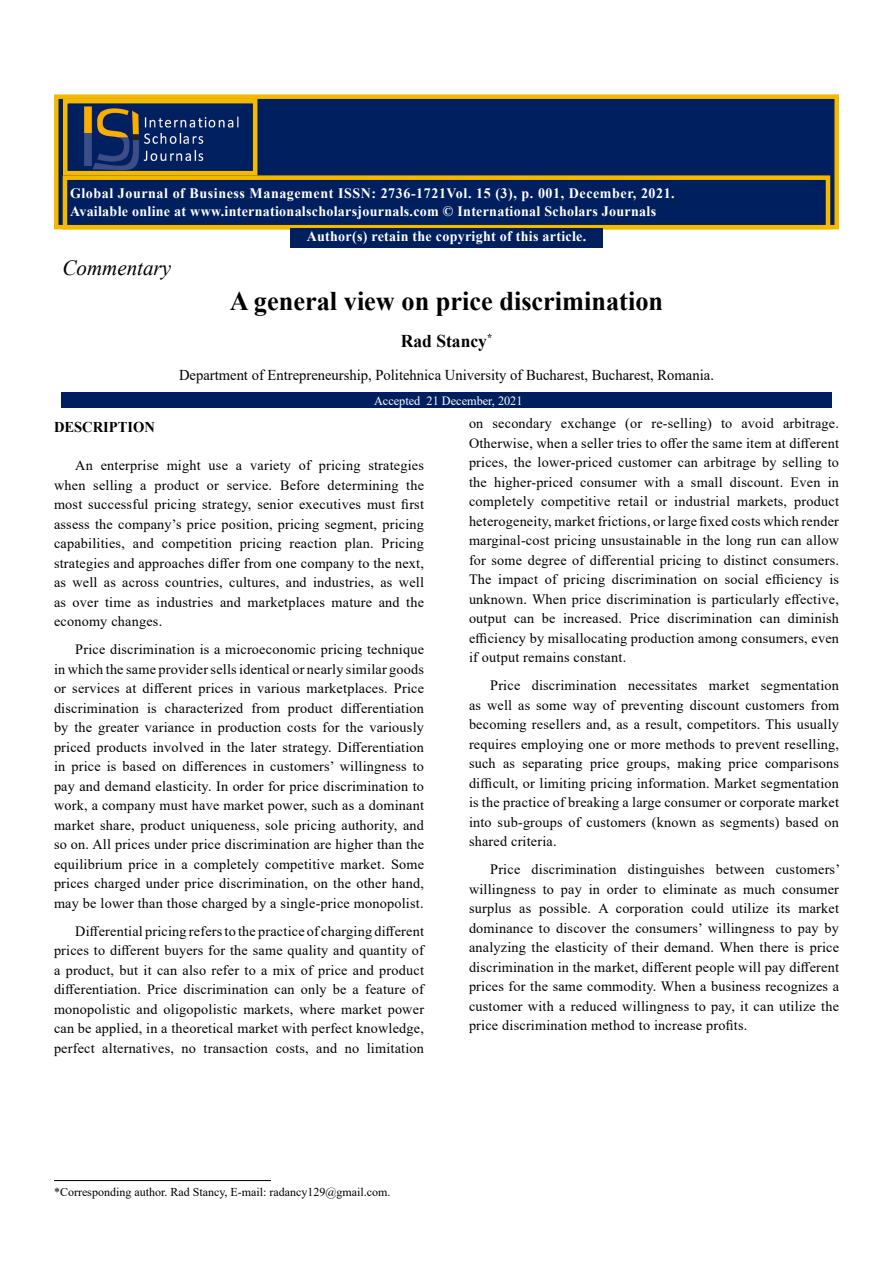
<style>
.page{position:relative;width:893px;height:1263px;background:#fff}
.page>*{position:absolute;margin:0;border:0;box-sizing:border-box;transform-origin:0 0}
.t1{font:700 27px "Times New Roman";color:#000}
.t2{font:italic 21.6px "Times New Roman";color:#000}
.t3{font:700 18px "Times New Roman";color:#000}
.t4{font:15px "Times New Roman";color:#000}
.t5{font:700 15px "Times New Roman";color:#000}
.t6{font:700 14.4px/17.2px "Times New Roman";letter-spacing:.02em;color:#fff}
.t7{font:14.25px/19.5px "Times New Roman";letter-spacing:.015em;color:#000;text-align:justify}
.t8{font:12.6px "Times New Roman";color:#fff}
.t9{font:12px "Times New Roman";color:#000}
</style>
<div class="page">
<div style="left:54px;top:94px;width:785px;height:135px;background:#001f5f;border:4px solid #f5ba00"></div>
<div style="left:63px;top:175px;width:767px;height:54px;background:#001f5f;border:4px solid #f5ba00"></div>
<img style="left:84px;top:106px;width:155px;height:64px">
<div style="left:63px;top:99px;width:194px;height:76px;border:4px solid #f5ba00"></div>
<div style="left:290px;top:228px;width:313px;height:20px;background:#001f5f"></div>
<div style="left:61px;top:393px;width:771px;height:15px;background:#001f5f"></div>
<hr style="left:54px;top:1180px;width:217px;height:1px;background:#000">
<p class="t6" style="left:70px;top:184px;width:606px">Global Journal of Business Management ISSN: 2736-1721Vol. 15 (3), p. 001, December, 2021.<br>Available online at www.internationalscholarsjournals.com © International Scholars Journals</p>
<p class="t6" style="left:307px;top:227px;width:281px">Author(s) retain the copyright of this article.</p>
<p class="t2" style="left:62px;top:252px;width:110px">Commentary</p>
<p class="t1" style="left:230px;top:282px;width:435px">A general view on price discrimination</p>
<p class="t3" style="left:401px;top:328px;width:93px">Rad Stancy<sup>*</sup></p>
<p class="t4" style="left:179px;top:364px;width:536px">Department of Entrepreneurship, Politehnica University of Bucharest, Bucharest, Romania.</p>
<p class="t8" style="left:374px;top:391px;width:150px">Accepted 21 December, 2021</p>
<p class="t5" style="left:54px;top:416px;width:103px">DESCRIPTION</p>
<p class="t7" style="left:54px;top:455px;width:372px;text-indent:21px">An enterprise might use a variety of pricing strategies when selling a product or service. Before determining the most successful pricing strategy, senior executives must first assess the company’s price position, pricing segment, pricing capabilities, and competition pricing reaction plan. Pricing strategies and approaches differ from one company to the next, as well as across countries, cultures, and industries, as well as over time as industries and marketplaces mature and the economy changes.</p>
<p class="t7" style="left:54px;top:639px;width:372px;text-indent:21px">Price discrimination is a microeconomic pricing technique in which the same provider sells identical or nearly similar goods or services at different prices in various marketplaces. Price discrimination is characterized from product differentiation by the greater variance in production costs for the variously priced products involved in the later strategy. Differentiation in price is based on differences in customers’ willingness to pay and demand elasticity. In order for price discrimination to work, a company must have market power, such as a dominant market share, product uniqueness, sole pricing authority, and so on. All prices under price discrimination are higher than the equilibrium price in a completely competitive market. Some prices charged under price discrimination, on the other hand, may be lower than those charged by a single-price monopolist.</p>
<p class="t7" style="left:54px;top:921px;width:372px;text-indent:21px">Differential pricing refers to the practice of charging different prices to different buyers for the same quality and quantity of a product, but it can also refer to a mix of price and product differentiation. Price discrimination can only be a feature of monopolistic and oligopolistic markets, where market power can be applied, in a theoretical market with perfect knowledge, perfect alternatives, no transaction costs, and no limitation</p>
<p class="t7" style="left:469px;top:413px;width:372px">on secondary exchange (or re-selling) to avoid arbitrage.<br>Otherwise, when a seller tries to offer the same item at different prices, the lower-priced customer can arbitrage by selling to the higher-priced consumer with a small discount. Even in completely competitive retail or industrial markets, product heterogeneity, market frictions, or large fixed costs which render marginal-cost pricing unsustainable in the long run can allow for some degree of differential pricing to distinct consumers.<br>The impact of pricing discrimination on social efficiency is unknown. When price discrimination is particularly effective, output can be increased. Price discrimination can diminish efficiency by misallocating production among consumers, even if output remains constant.</p>
<p class="t7" style="left:469px;top:675px;width:372px;text-indent:21px">Price discrimination necessitates market segmentation as well as some way of preventing discount customers from becoming resellers and, as a result, competitors. This usually requires employing one or more methods to prevent reselling, such as separating price groups, making price comparisons difficult, or limiting pricing information. Market segmentation is the practice of breaking a large consumer or corporate market into sub-groups of customers (known as segments) based on shared criteria.</p>
<p class="t7" style="left:469px;top:859px;width:373px;text-indent:21px">Price discrimination distinguishes between customers’ willingness to pay in order to eliminate as much consumer surplus as possible. A corporation could utilize its market dominance to discover the consumers’ willingness to pay by analyzing the elasticity of their demand. When there is price discrimination in the market, different people will pay different prices for the same commodity. When a business recognizes a customer with a reduced willingness to pay, it can utilize the price discrimination method to increase profits.</p>
<p class="t9" style="left:54px;top:1184px;width:338px">*Corresponding author. Rad Stancy, E-mail: radancy129@gmail.com.</p>
</div>
